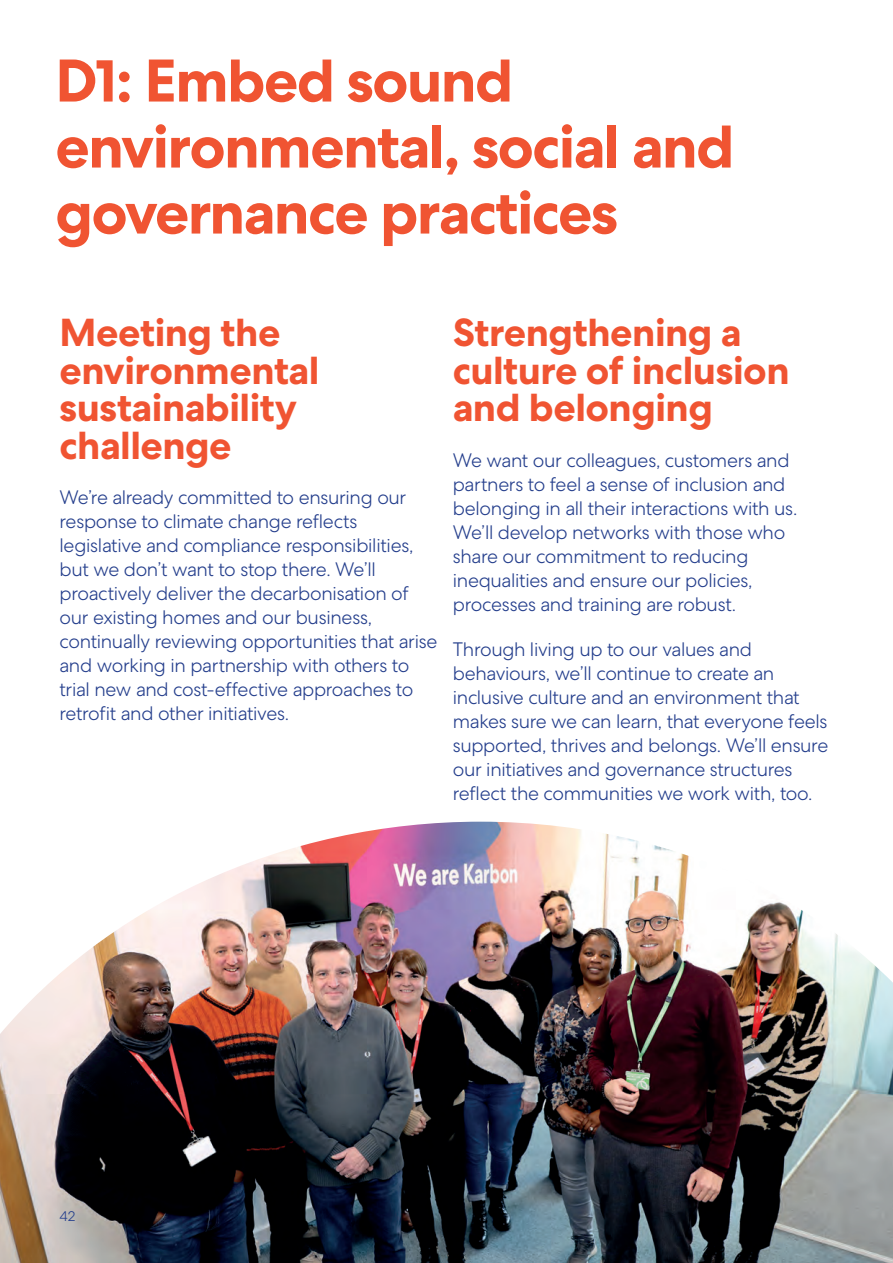
<style>
.page{position:relative;width:893px;height:1263px;background:#fff}
.page>*{position:absolute;margin:0;border:0;box-sizing:border-box;transform-origin:0 0}
.t1{font:700 60px/66px "Centra No 2";letter-spacing:-.025em;color:#f05432}
.t2{font:700 39px/37.5px "Centra No 2";letter-spacing:-.015em;color:#f05432}
.t3{font:300 19.5px/24px "Centra No 2";letter-spacing:-.015em;color:#243e8c}
.t4{font:300 14.25px "Centra No 2";color:#243e8c}
</style>
<div class="page">
<img style="left:0;top:822px;width:892px;height:441px">
<h1 class="t1" style="left:55px;top:49px;width:681px">D1: Embed sound environmental, social and governance practices</h1>
<h2 class="t2" style="left:60px;top:314px;width:261px">Meeting the environmental sustainability challenge</h2>
<p class="t3" style="left:60px;top:485px;width:379px">We’re already committed to ensuring our response to climate change reflects legislative and compliance responsibilities, but we don’t want to stop there. We’ll proactively deliver the decarbonisation of our existing homes and our business, continually reviewing opportunities that arise and working in partnership with others to trial new and cost-effective approaches to retrofit and other initiatives.</p>
<h2 class="t2" style="left:453px;top:314px;width:338px">Strengthening a culture of inclusion and belonging</h2>
<p class="t3" style="left:453px;top:448px;width:346px">We want our colleagues, customers and partners to feel a sense of inclusion and belonging in all their interactions with us.<br>We’ll develop networks with those who share our commitment to reducing inequalities and ensure our policies, processes and training are robust.</p>
<p class="t3" style="left:453px;top:637px;width:377px">Through living up to our values and behaviours, we’ll continue to create an inclusive culture and an environment that makes sure we can learn, that everyone feels supported, thrives and belongs. We’ll ensure our initiatives and governance structures reflect the communities we work with, too.</p>
<p class="t4" style="left:60px;top:1208px;width:17px">42</p>
</div>
